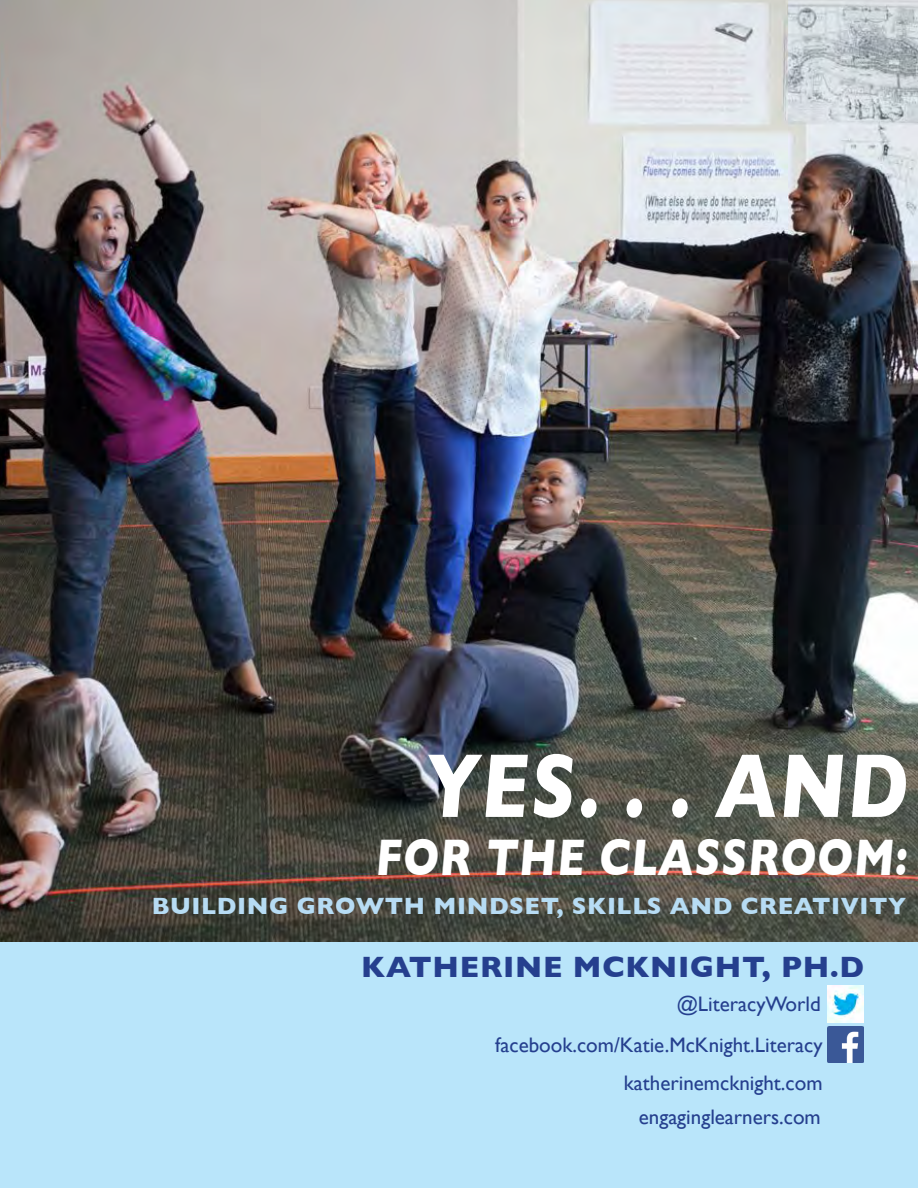
<style>
.page{position:relative;width:918px;height:1188px;background:#fff}
.page>*{position:absolute;margin:0;border:0;box-sizing:border-box;transform-origin:0 0}
.t1{font:700 91.8px "Gill Sans";color:#fff;scale:.8 1}
.t2{font:700 52.5px "Gill Sans";color:#fff;scale:.8 1}
.t3{font:700 30px "Gill Sans";letter-spacing:.025em;color:#253f8e}
.t4{font:700 24px "Gill Sans";letter-spacing:.025em;color:#b7dcf4}
.t5{font:21px "Gill Sans";color:#253f8e}
</style>
<div class="page">
<div style="left:0;top:940px;width:918px;height:248px;background:#b9e5fa"></div>
<img style="left:0;top:0;width:918px;height:942px">
<img style="left:827px;top:985px;width:37px;height:37px">
<img style="left:828px;top:1027px;width:35px;height:35px">
<p class="t1" style="left:422px;top:713px;width:622px">YES. . . AND</p>
<p class="t2" style="left:375px;top:816px;width:674px">FOR THE CLASSROOM:</p>
<p class="t4" style="left:152px;top:887px;width:756px">BUILDING GROWTH MINDSET, SKILLS AND CREATIVITY</p>
<p class="t3" style="left:361px;top:943px;width:504px">KATHERINE MCKNIGHT, PH.D</p>
<p class="t5" style="left:677px;top:992px;width:146px">@LiteracyWorld</p>
<p class="t5" style="left:495px;top:1032px;width:329px">facebook.com/Katie.McKnight.Literacy</p>
<p class="t5" style="left:624px;top:1070px;width:200px">katherinemcknight.com</p>
<p class="t5" style="left:639px;top:1105px;width:184px">engaginglearners.com</p>
</div>
